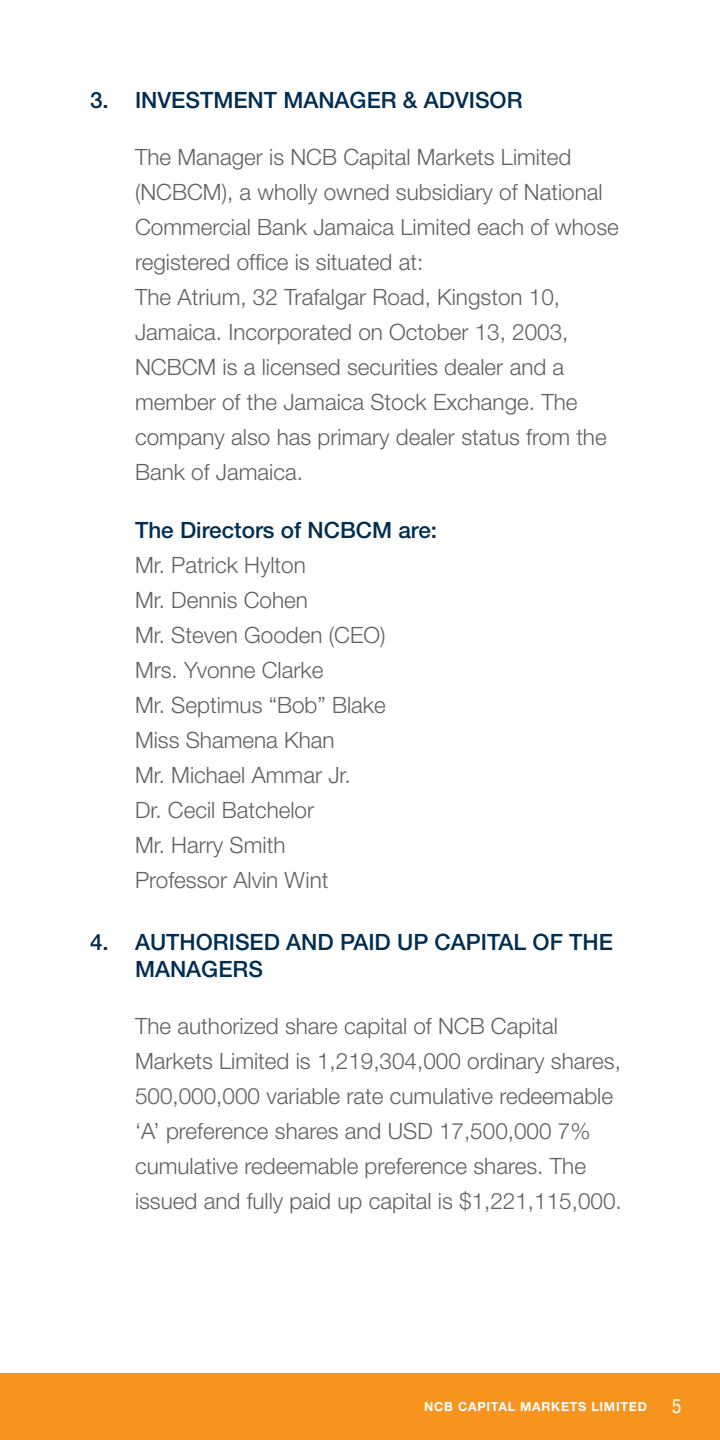
<style>
.page{position:relative;width:720px;height:1440px;background:#fff}
.page>*{position:absolute;margin:0;border:0;box-sizing:border-box;transform-origin:0 0}
.t1{font:300 22.5px/35px "Helvetica Neue LT";color:#606163}
.t2{font:500 22.5px/27px "Helvetica Neue LT";color:#002d53}
.t3{font:700 12.5px "Helvetica Neue LT";letter-spacing:.06em;color:#fff}
.s1{font-weight:400;font-stretch:condensed;font-size:20px}
</style>
<div class="page">
<div style="left:0;top:1373px;width:720px;height:67px;background:#f7941e"></div>
<p class="t2" style="left:90px;top:86px;width:434px">3. INVESTMENT MANAGER &amp; ADVISOR</p>
<p class="t1" style="left:135px;top:139px;width:485px">The Manager is NCB Capital Markets Limited (NCBCM), a wholly owned subsidiary of National Commercial Bank Jamaica Limited each of whose registered office is situated at:<br>The Atrium, 32 Trafalgar Road, Kingston 10, Jamaica. Incorporated on October 13, 2003, NCBCM is a licensed securities dealer and a member of the Jamaica Stock Exchange. The company also has primary dealer status from the Bank of Jamaica.</p>
<p class="t2" style="left:135px;top:516px;width:304px">The Directors of NCBCM are:</p>
<p class="t1" style="left:135px;top:547px;width:252px">Mr. Patrick Hylton<br>Mr. Dennis Cohen<br>Mr. Steven Gooden (CEO)<br>Mrs. Yvonne Clarke<br>Mr. Septimus “Bob” Blake<br>Miss Shamena Khan<br>Mr. Michael Ammar Jr.<br>Dr. Cecil Batchelor<br>Mr. Harry Smith<br>Professor Alvin Wint</p>
<p class="t2" style="left:135px;top:928px;width:480px;text-indent:-45px">4. AUTHORISED AND PAID UP CAPITAL OF THE<br>MANAGERS</p>
<p class="t1" style="left:135px;top:1008px;width:488px">The authorized share capital of NCB Capital Markets Limited is 1,219,304,000 ordinary shares, 500,000,000 variable rate cumulative redeemable ‘A’ preference shares and USD 17,500,000 7% cumulative redeemable preference shares. The issued and fully paid up capital is $1,221,115,000.</p>
<p class="t3" style="left:424px;top:1399px;width:259px">NCB CAPITAL MARKETS LIMITED <span class="s1">5</span></p>
</div>
